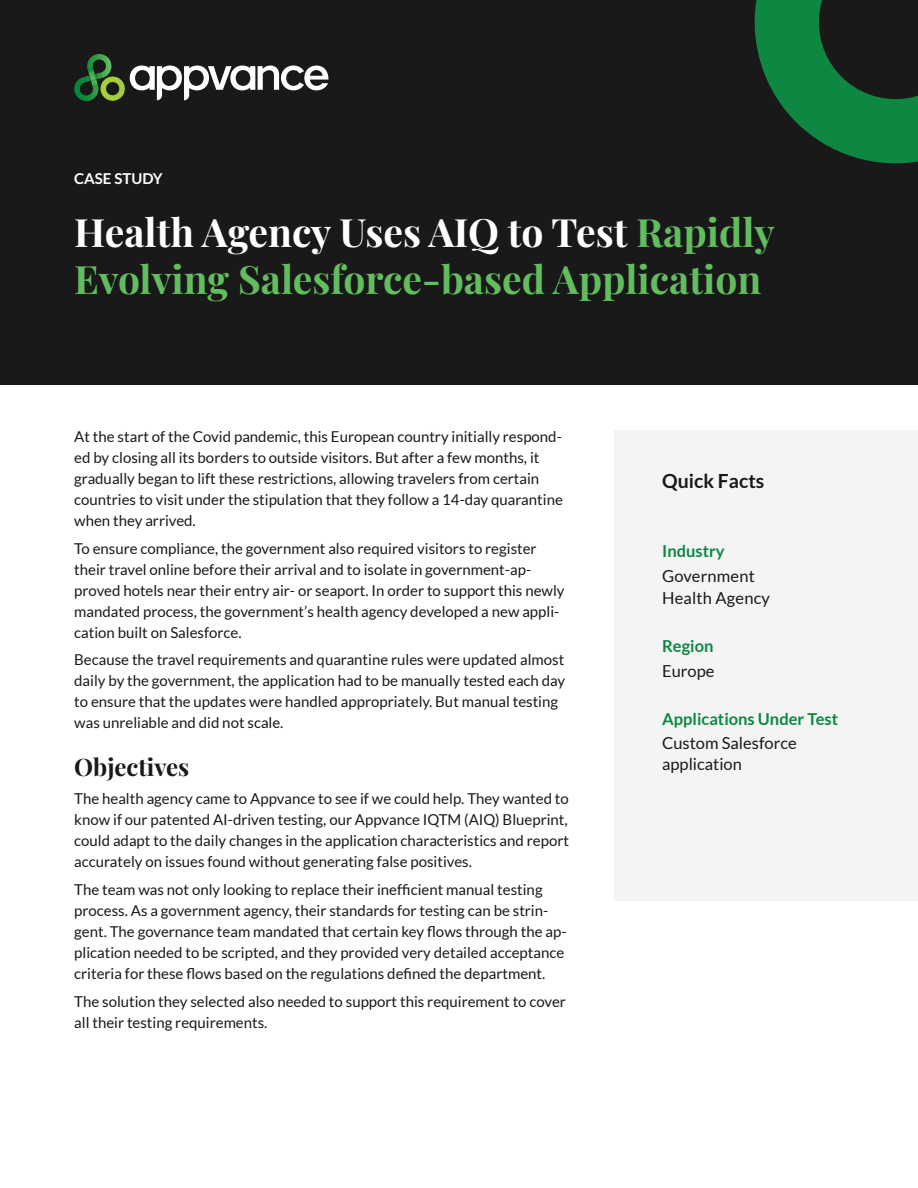
<style>
.page{position:relative;width:918px;height:1188px;background:#fff}
.page>*{position:absolute;margin:0;border:0;box-sizing:border-box;transform-origin:0 0}
.t1{font:700 39px/46.8px "Playfair Display";color:#62bd5e}
.t2{font:700 24px "Playfair Display";color:#19191a}
.t3{font:700 19.5px "Lato";color:#19191a}
.t4{font:16.5px/22.5px "Lato";color:#19191a}
.t5{font:700 16.5px "Lato";color:#0e8743}
.t6{font:15px/21px "Lato";color:#19191a}
.t7{font:700 15px "Lato";color:#fff}
.s1{color:#fff}
</style>
<div class="page">
<div style="left:0;top:0;width:918px;height:384px;background:#19191a"></div>
<div style="left:615px;top:430px;width:303px;height:471px;background:#f4f4f4"></div>
<svg style="left:754px;top:1px;width:163px;height:163px"></svg>
<svg style="left:74px;top:54px;width:254px;height:47px"></svg>
<p class="t7" style="left:74px;top:170px;width:90px">CASE STUDY</p>
<h1 class="t1" style="left:74px;top:206px;width:702px"><span class="s1">Health Agency Uses AIQ to Test</span> Rapidly<br>Evolving Salesforce-based Application</h1>
<p class="t6" style="left:74px;top:426px;width:490px">At the start of the Covid pandemic, this European country initially respond&shy;ed by closing all its borders to outside visitors. But after a few months, it gradually began to lift these restrictions, allowing travelers from certain countries to visit under the stipulation that they follow a 14-day quarantine when they arrived.</p>
<p class="t6" style="left:74px;top:538px;width:492px">To ensure compliance, the government also required visitors to register their travel online before their arrival and to isolate in government-ap&shy;proved hotels near their entry air- or seaport. In order to support this newly mandated process, the government’s health agency developed a new appli&shy;cation built on Salesforce.</p>
<p class="t6" style="left:74px;top:649px;width:493px">Because the travel requirements and quarantine rules were updated almost daily by the government, the application had to be manually tested each day to ensure that the updates were handled appropriately. But manual testing was unreliable and did not scale.</p>
<h2 class="t2" style="left:74px;top:749px;width:117px">Objectives</h2>
<p class="t6" style="left:74px;top:788px;width:496px;text-align:justify">The health agency came to Appvance to see if we could help. They wanted to know if our patented AI-driven testing, our Appvance IQTM (AIQ) Blueprint, could adapt to the daily changes in the application characteristics and report accurately on issues found without generating false positives.</p>
<p class="t6" style="left:74px;top:879px;width:494px">The team was not only looking to replace their inefficient manual testing process. As a government agency, their standards for testing can be strin&shy;gent. The governance team mandated that certain key flows through the ap&shy;plication needed to be scripted, and they provided very detailed acceptance criteria for these flows based on the regulations defined the department.</p>
<p class="t6" style="left:74px;top:991px;width:493px">The solution they selected also needed to support this requirement to cover all their testing requirements.</p>
<h3 class="t3" style="left:662px;top:470px;width:104px">Quick Facts</h3>
<p class="t5" style="left:662px;top:541px;width:64px">Industry</p>
<p class="t4" style="left:662px;top:564px;width:109px">Government<br>Health Agency</p>
<p class="t5" style="left:662px;top:637px;width:53px">Region</p>
<p class="t4" style="left:662px;top:660px;width:54px">Europe</p>
<p class="t5" style="left:662px;top:710px;width:177px">Applications Under Test</p>
<p class="t4" style="left:662px;top:732px;width:136px;line-height:21px">Custom Salesforce application</p>
</div>
